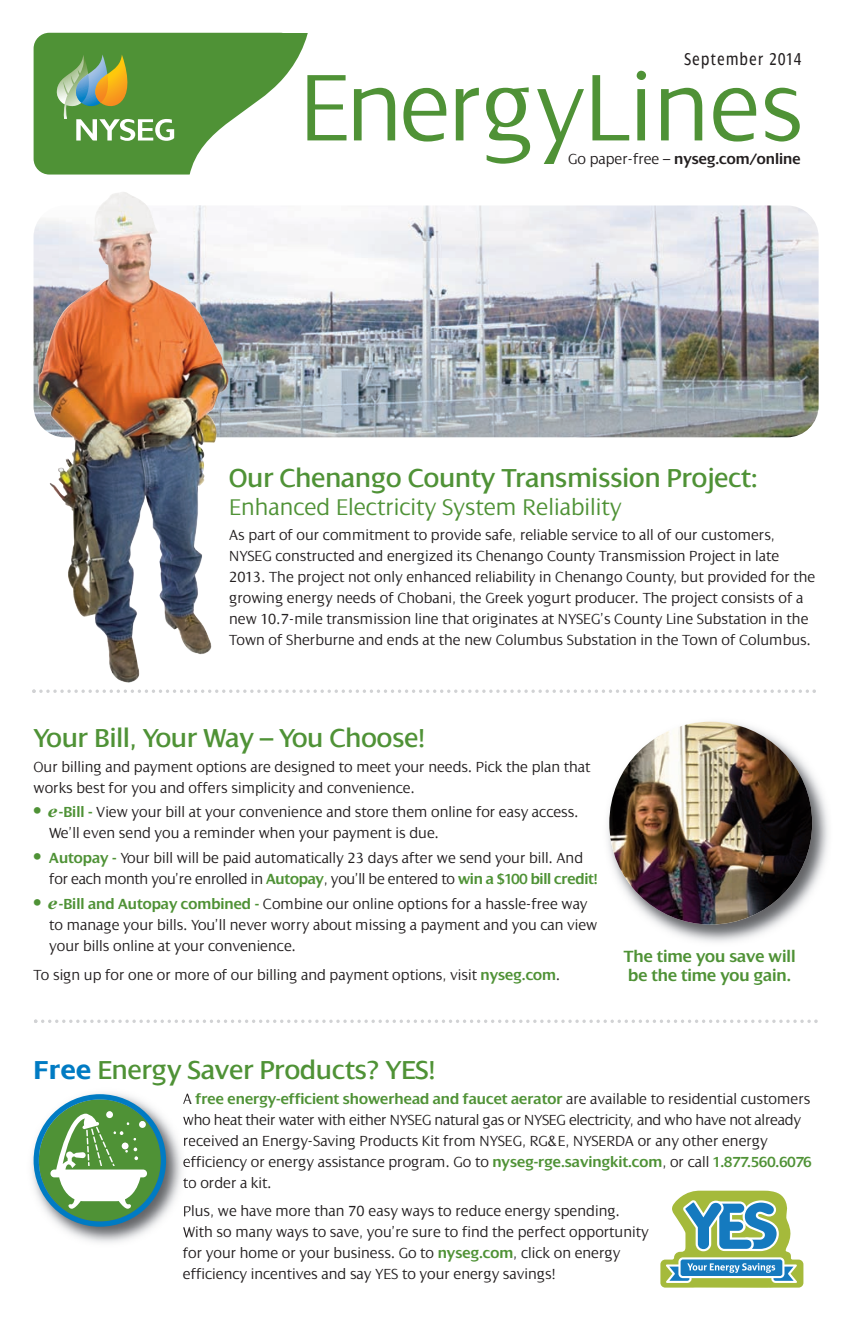
<style>
.page{position:relative;width:850px;height:1339px;background:#fff}
.page>*{position:absolute;margin:0;border:0;box-sizing:border-box;transform-origin:0 0}
.t1{font:300 102.02px "Dialog";color:#4f9236}
.t2{font:28px "Dialog";color:#4f9236}
.t3{font:300 24.5px "Dialog";color:#4f9236}
.t4{font:condensed 18.38px "Dialog";letter-spacing:.08em;color:#231f20}
.t5{font:600 17.5px/19.2px "Dialog";color:#4f9236}
.t6{font:300 15.75px/21px "Dialog";color:#231f20}
.t7{font:600 15.75px "Dialog";color:#231f20}
.s1{font-weight:300}
.s2{font-family:"Univers";font-weight:700;font-stretch:condensed;font-size:18.38px;color:#4f9236}
.s3{font-family:"Garamond";font-weight:700;font-style:italic;font-size:18.38px;color:#4f9236}
.s4{font-weight:600;color:#4f9236}
.s5{font-weight:700;color:#007bc3}
</style>
<div class="page">
<img style="left:34px;top:205px;width:784px;height:232px;border-radius:32px">
<div style="left:34px;top:33px;width:262px;height:142px;background:#4f9236;border-radius:16px"></div>
<svg style="left:57px;top:55px;width:117px;height:86px"></svg>
<svg style="left:189px;top:32px;width:119px;height:143px"></svg>
<svg style="left:32px;top:689px;width:784px;height:4px"></svg>
<img style="left:38px;top:192px;width:191px;height:491px">
<img style="left:32px;top:1093px;width:150px;height:150px">
<svg style="left:183px;top:1093px;width:6px;height:11px"></svg>
<svg style="left:183px;top:1116px;width:6px;height:9px"></svg>
<svg style="left:184px;top:1137px;width:5px;height:9px"></svg>
<svg style="left:183px;top:1158px;width:6px;height:9px"></svg>
<svg style="left:183px;top:1178px;width:6px;height:10px"></svg>
<svg style="left:184px;top:1206px;width:5px;height:11px"></svg>
<svg style="left:183px;top:1227px;width:6px;height:11px"></svg>
<svg style="left:34px;top:1094px;width:132px;height:132px"></svg>
<svg style="left:660px;top:1190px;width:143px;height:97px"></svg>
<img style="left:607px;top:721px;width:222px;height:221px">
<img style="left:609px;top:722px;width:203px;height:202px;border-radius:50%">
<svg style="left:34px;top:1019px;width:783px;height:4px"></svg>
<p class="t4" style="left:684px;top:48px;width:119px">September 2014</p>
<h1 class="t1" style="left:299px;top:46px;width:505px">EnergyLines</h1>
<p class="t7" style="left:568px;top:149px;width:234px"><span class="s1">Go paper-free –</span> nyseg.com/online</p>
<h2 class="t2" style="left:229px;top:461px;width:530px">Our Chenango County Transmission Project:</h2>
<h3 class="t3" style="left:229px;top:492px;width:394px">Enhanced Electricity System Reliability</h3>
<p class="t6" style="left:229px;top:524px;width:587px">As part of our commitment to provide safe, reliable service to all of our customers, NYSEG constructed and energized its Chenango County Transmission Project in late 2013. The project not only enhanced reliability in Chenango County, but provided for the growing energy needs of Chobani, the Greek yogurt producer. The project consists of a new 10.7-mile transmission line that originates at NYSEG’s County Line Substation in the Town of Sherburne and ends at the new Columbus Substation in the Town of Columbus.</p>
<h2 class="t2" style="left:34px;top:721px;width:393px">Your Bill, Your Way – You Choose!</h2>
<p class="t6" style="left:34px;top:756px;width:558px">Our billing and payment options are designed to meet your needs. Pick the plan that works best for you and offers simplicity and convenience.</p>
<p class="t6" style="left:49px;top:801px;width:531px;text-indent:-16px"><span class="s2">•</span> <span class="s3">e</span><span class="s4">-Bill -</span> View your bill at your convenience and store them online for easy access.<br>We’ll even send you a reminder when your payment is due.</p>
<p class="t6" style="left:49px;top:847px;width:549px;text-indent:-16px"><span class="s2">•</span> <span class="s4">Autopay -</span> Your bill will be paid automatically 23 days after we send your bill. And for each month you’re enrolled in <span class="s4">Autopay</span>, you’ll be entered to <span class="s4">win a $100 bill credit!</span></p>
<p class="t6" style="left:49px;top:893px;width:549px;text-indent:-16px"><span class="s2">•</span> <span class="s3">e</span><span class="s4">-Bill and Autopay combined -</span> Combine our online options for a hassle-free way to manage your bills. You’ll never worry about missing a payment and you can view your bills online at your convenience.</p>
<p class="t6" style="left:34px;top:963px;width:528px">To sign up for one or more of our billing and payment options, visit <span class="s4">nyseg.com</span>.</p>
<p class="t5" style="left:623px;top:946px;width:173px">The time you save will be the time you gain.</p>
<h2 class="t2" style="left:34px;top:1053px;width:403px"><span class="s5">Free</span> Energy Saver Products? YES!</h2>
<p class="t6" style="left:183px;top:1088px;width:630px">A <span class="s4">free energy-efficient showerhead and faucet aerator</span> are available to residential customers who heat their water with either NYSEG natural gas or NYSEG electricity, and who have not already received an Energy-Saving Products Kit from NYSEG, RG&amp;E, NYSERDA or any other energy efficiency or energy assistance program. Go to <span class="s4">nyseg-rge.savingkit.com</span>, or call <span class="s4">1.877.560.6076 </span>to order a kit.</p>
<p class="t6" style="left:183px;top:1200px;width:467px">Plus, we have more than 70 easy ways to reduce energy spending.<br>With so many ways to save, you’re sure to find the perfect opportunity for your home or your business. Go to <span class="s4">nyseg.com</span>, click on energy efficiency incentives and say YES to your energy savings!</p>
</div>
